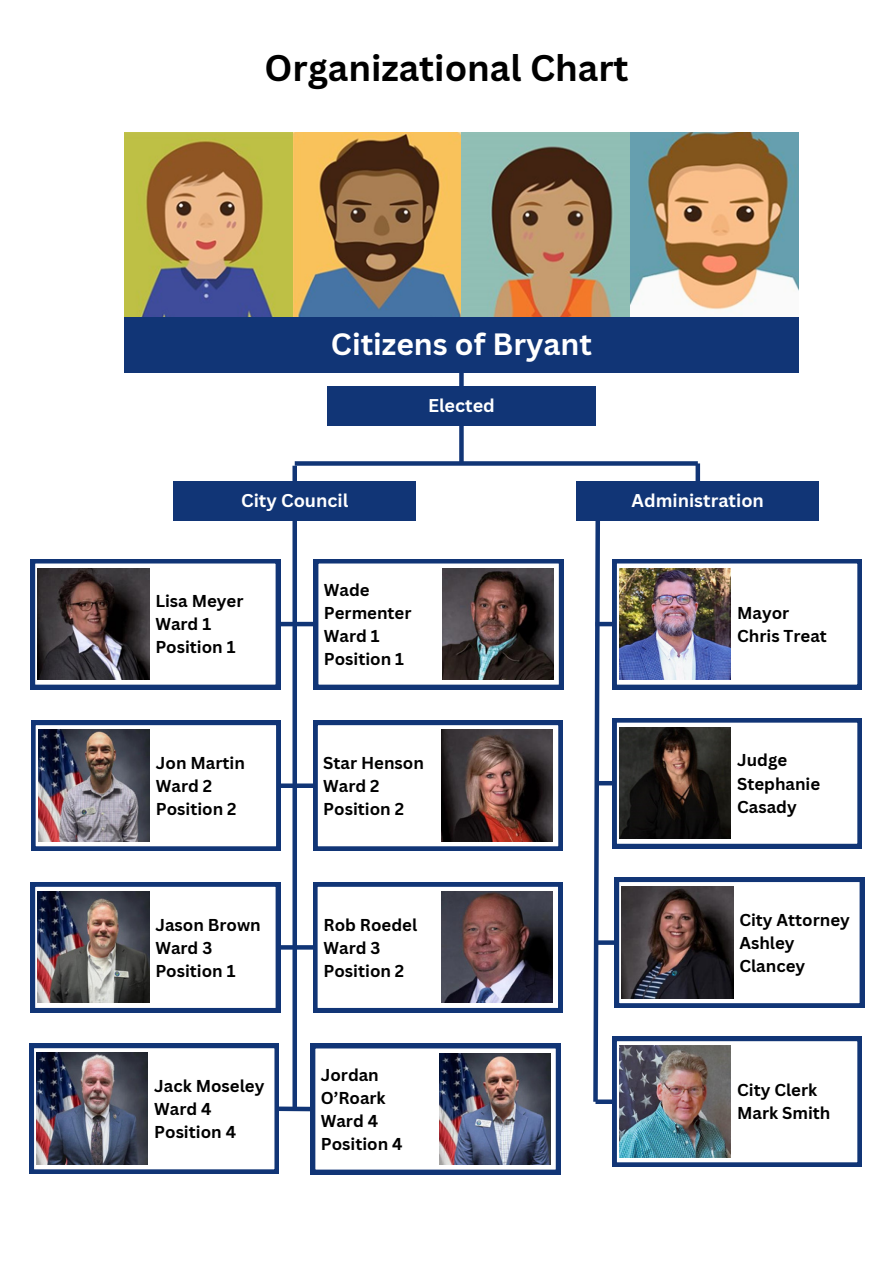
<style>
.page{position:relative;width:894px;height:1264px;background:#fff}
.page>*{position:absolute;margin:0;border:0;box-sizing:border-box;transform-origin:0 0}
.t1{font:700 36px "Canva Sans";color:#000}
.t2{font:700 30px "Canva Sans";color:#fff}
.t3{font:700 18px "Canva Sans";color:#fff}
.t4{font:700 16.8px/23.1px "Canva Sans";color:#000}
</style>
<div class="page">
<img style="left:124px;top:132px;width:673px;height:185px">
<div style="left:124px;top:317px;width:674px;height:55px;background:#113576"></div>
<svg style="left:459px;top:372px;width:4px;height:14px"></svg>
<div style="left:327px;top:386px;width:268px;height:39px;background:#113576"></div>
<svg style="left:459px;top:425px;width:4px;height:36px"></svg>
<svg style="left:295px;top:461px;width:402px;height:4px;background:#1d3f7d"></svg>
<div style="left:174px;top:481px;width:242px;height:39px;background:#113576"></div>
<div style="left:576px;top:481px;width:242px;height:39px;background:#113576"></div>
<div style="left:292px;top:465px;width:5px;height:16px;background:#113576"></div>
<div style="left:695px;top:463px;width:5px;height:18px;background:#113576"></div>
<svg style="left:31px;top:559px;width:249px;height:130px"></svg>
<img style="left:38px;top:568px;width:111px;height:111px">
<svg style="left:314px;top:559px;width:249px;height:130px"></svg>
<img style="left:442px;top:568px;width:111px;height:111px">
<div style="left:292px;top:520px;width:5px;height:588px;background:#113576"></div>
<svg style="left:31px;top:720px;width:249px;height:130px"></svg>
<img style="left:38px;top:729px;width:111px;height:112px">
<svg style="left:313px;top:720px;width:249px;height:130px"></svg>
<img style="left:441px;top:729px;width:112px;height:112px">
<svg style="left:31px;top:882px;width:249px;height:130px"></svg>
<img style="left:38px;top:891px;width:111px;height:111px">
<svg style="left:313px;top:882px;width:249px;height:130px"></svg>
<img style="left:441px;top:891px;width:111px;height:111px">
<svg style="left:30px;top:1043px;width:249px;height:130px"></svg>
<img style="left:36px;top:1052px;width:112px;height:112px">
<svg style="left:311px;top:1043px;width:249px;height:131px"></svg>
<img style="left:439px;top:1053px;width:111px;height:111px">
<hr style="left:280px;top:622px;width:34px;height:4px;background:#113576">
<div style="left:280px;top:783px;width:33px;height:5px;background:#113576"></div>
<svg style="left:280px;top:945px;width:33px;height:4px"></svg>
<div style="left:279px;top:1106px;width:32px;height:5px;background:#113576"></div>
<svg style="left:612px;top:559px;width:249px;height:130px"></svg>
<img style="left:619px;top:568px;width:111px;height:111px">
<hr style="left:595px;top:622px;width:17px;height:4px;background:#113576">
<svg style="left:591px;top:520px;width:11px;height:584px"></svg>
<svg style="left:612px;top:718px;width:249px;height:130px"></svg>
<img style="left:619px;top:727px;width:111px;height:111px">
<hr style="left:595px;top:781px;width:17px;height:4px;background:#113576">
<svg style="left:614px;top:877px;width:249px;height:130px"></svg>
<img style="left:621px;top:886px;width:111px;height:112px">
<svg style="left:597px;top:940px;width:17px;height:4px"></svg>
<svg style="left:612px;top:1036px;width:249px;height:130px"></svg>
<img style="left:619px;top:1045px;width:111px;height:112px">
<svg style="left:595px;top:1099px;width:17px;height:4px"></svg>
<p class="t1" style="left:264px;top:42px;width:365px">Organizational Chart</p>
<p class="t2" style="left:331px;top:323px;width:262px">Citizens of Bryant</p>
<h2 class="t3" style="left:428px;top:393px;width:68px">Elected</h2>
<p class="t3" style="left:241px;top:488px;width:109px">City Council</p>
<p class="t3" style="left:631px;top:488px;width:134px">Administration</p>
<p class="t4" style="left:155px;top:589px;width:90px">Lisa Meyer</p>
<p class="t4" style="left:155px;top:612px;width:57px">Ward 1</p>
<p class="t4" style="left:155px;top:635px;width:82px">Position 1</p>
<p class="t4" style="left:156px;top:751px;width:90px">Jon Martin</p>
<p class="t4" style="left:156px;top:774px;width:58px">Ward 2</p>
<p class="t4" style="left:156px;top:797px;width:82px">Position 2</p>
<p class="t4" style="left:155px;top:912px;width:107px">Jason Brown</p>
<p class="t4" style="left:155px;top:935px;width:58px">Ward 3</p>
<p class="t4" style="left:155px;top:958px;width:82px">Position 1</p>
<p class="t4" style="left:154px;top:1073px;width:112px">Jack Moseley</p>
<p class="t4" style="left:154px;top:1096px;width:59px">Ward 4</p>
<p class="t4" style="left:154px;top:1119px;width:83px">Position 4</p>
<p class="t4" style="left:324px;top:577px;width:89px">Wade<br>Permenter</p>
<p class="t4" style="left:324px;top:624px;width:57px">Ward 1</p>
<p class="t4" style="left:324px;top:647px;width:82px">Position 1</p>
<p class="t4" style="left:323px;top:750px;width:102px">Star Henson</p>
<p class="t4" style="left:323px;top:773px;width:58px">Ward 2</p>
<p class="t4" style="left:323px;top:796px;width:82px">Position 2</p>
<p class="t4" style="left:323px;top:912px;width:95px">Rob Roedel</p>
<p class="t4" style="left:323px;top:935px;width:58px">Ward 3</p>
<p class="t4" style="left:323px;top:958px;width:82px">Position 2</p>
<p class="t4" style="left:321px;top:1062px;width:66px">Jordan<br>O’Roark</p>
<p class="t4" style="left:321px;top:1108px;width:59px">Ward 4</p>
<p class="t4" style="left:321px;top:1131px;width:83px">Position 4</p>
<p class="t4" style="left:737px;top:600px;width:54px">Mayor</p>
<p class="t4" style="left:737px;top:623px;width:91px">Chris Treat</p>
<p class="t4" style="left:737px;top:748px;width:52px">Judge</p>
<p class="t4" style="left:737px;top:771px;width:85px">Stephanie<br>Casady</p>
<p class="t4" style="left:739px;top:908px;width:112px">City Attorney</p>
<p class="t4" style="left:739px;top:931px;width:67px">Ashley<br>Clancey</p>
<p class="t4" style="left:737px;top:1078px;width:82px">City Clerk</p>
<p class="t4" style="left:737px;top:1101px;width:95px">Mark Smith</p>
</div>
